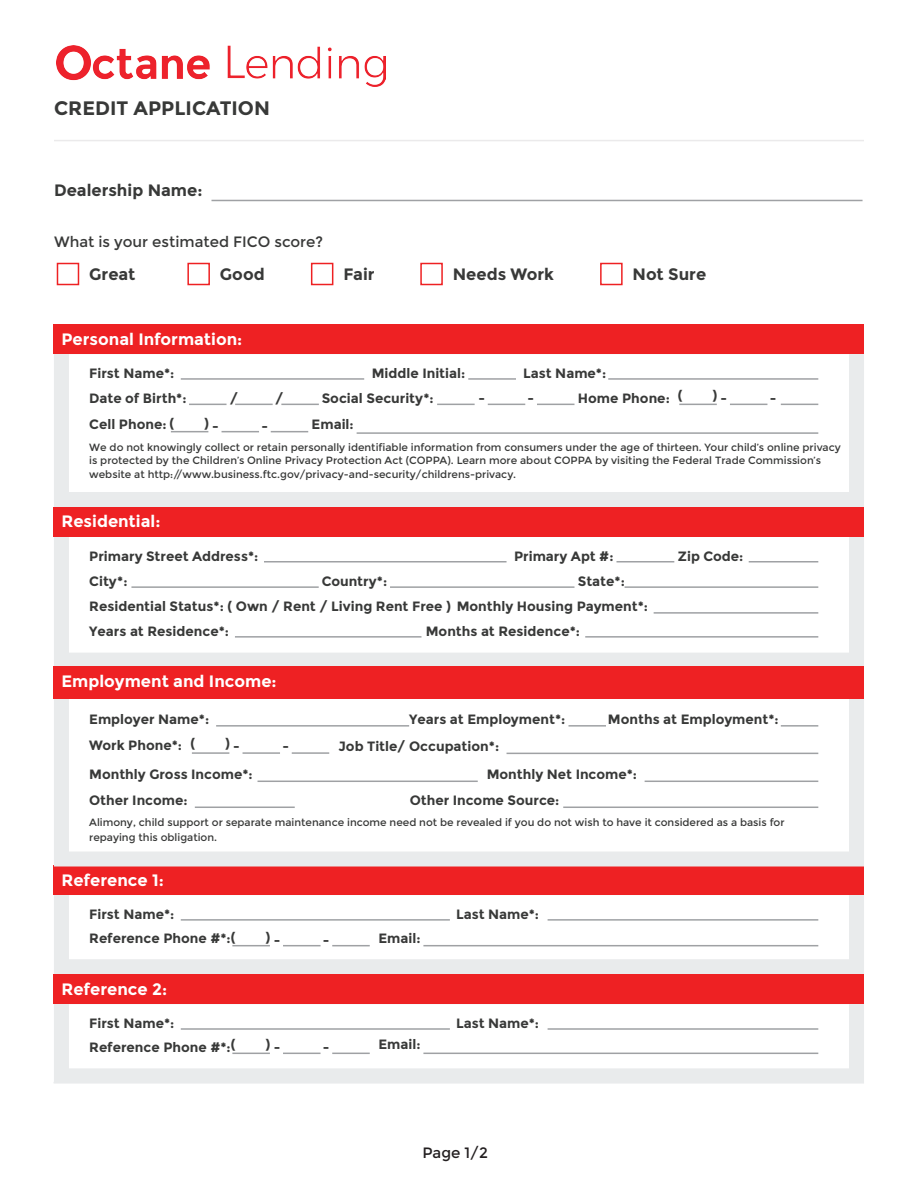
<style>
.page{position:relative;width:918px;height:1188px;background:#fff}
.page>*{position:absolute;margin:0;border:0;box-sizing:border-box;transform-origin:0 0}
.t1{font:700 19.5px "Montserrat";color:#383938}
.t2{font:700 16.5px "Montserrat";color:#fff}
.t3{font:700 16.5px "Montserrat";color:#383938}
.t4{font:15px "Montserrat";color:#383938}
.t5{font:15px "Montserrat";color:#231f20}
.t6{font:700 13.5px "Montserrat";color:#383938}
.t7{font:10.5px/13.5px "Montserrat";color:#383938}
</style>
<div class="page">
<hr style="left:212px;top:200px;width:651px;height:1px;background:#9fa1a4">
<hr style="left:54px;top:140px;width:810px;height:1px;background:#ebeaeb">
<div style="left:54px;top:339px;width:810px;height:168px;border:15px solid #e9ebec"></div>
<hr style="left:181px;top:378px;width:183px;height:2px;background:#9fa1a4">
<hr style="left:468px;top:378px;width:48px;height:2px;background:#9fa1a4">
<hr style="left:608px;top:378px;width:210px;height:2px;background:#9fa1a4">
<hr style="left:537px;top:404px;width:37px;height:1px;background:#9fa1a4">
<hr style="left:281px;top:404px;width:38px;height:1px;background:#9fa1a4">
<hr style="left:781px;top:404px;width:37px;height:1px;background:#9fa1a4">
<hr style="left:488px;top:404px;width:37px;height:1px;background:#9fa1a4">
<hr style="left:235px;top:404px;width:38px;height:1px;background:#9fa1a4">
<hr style="left:730px;top:404px;width:37px;height:1px;background:#9fa1a4">
<hr style="left:437px;top:404px;width:38px;height:1px;background:#9fa1a4">
<hr style="left:189px;top:404px;width:38px;height:1px;background:#9fa1a4">
<hr style="left:679px;top:404px;width:38px;height:1px;background:#9fa1a4">
<hr style="left:271px;top:431px;width:37px;height:1px;background:#9fa1a4">
<hr style="left:222px;top:431px;width:37px;height:1px;background:#9fa1a4">
<hr style="left:171px;top:431px;width:37px;height:1px;background:#9fa1a4">
<hr style="left:357px;top:432px;width:461px;height:2px;background:#9fa1a4">
<div style="left:54px;top:324px;width:810px;height:30px;background:#ee2123"></div>
<div style="left:54px;top:880px;width:810px;height:94px;border:15px solid #e9ebec"></div>
<hr style="left:181px;top:919px;width:269px;height:2px;background:#9fa1a4">
<hr style="left:548px;top:919px;width:270px;height:2px;background:#9fa1a4">
<hr style="left:332px;top:945px;width:38px;height:1px;background:#9fa1a4">
<hr style="left:283px;top:945px;width:38px;height:1px;background:#9fa1a4">
<hr style="left:232px;top:945px;width:38px;height:1px;background:#9fa1a4">
<hr style="left:423px;top:945px;width:395px;height:1px;background:#9fa1a4">
<div style="left:54px;top:865px;width:810px;height:30px;background:#ee2123"></div>
<hr style="left:53px;top:1082px;width:811px;height:1px;background:#eff1f2">
<div style="left:54px;top:989px;width:810px;height:94px;border:15px solid #e9ebec"></div>
<hr style="left:181px;top:1028px;width:269px;height:2px;background:#9fa1a4">
<hr style="left:548px;top:1028px;width:270px;height:2px;background:#9fa1a4">
<hr style="left:332px;top:1053px;width:38px;height:1px;background:#9fa1a4">
<hr style="left:283px;top:1053px;width:38px;height:1px;background:#9fa1a4">
<hr style="left:232px;top:1053px;width:38px;height:1px;background:#9fa1a4">
<hr style="left:423px;top:1053px;width:395px;height:1px;background:#9fa1a4">
<div style="left:54px;top:974px;width:810px;height:30px;background:#ee2123"></div>
<div style="left:54px;top:522px;width:810px;height:146px;border:15px solid #e9ebec"></div>
<hr style="left:264px;top:561px;width:243px;height:1px;background:#9fa1a4">
<hr style="left:616px;top:561px;width:58px;height:1px;background:#9fa1a4">
<hr style="left:749px;top:561px;width:69px;height:1px;background:#9fa1a4">
<hr style="left:131px;top:586px;width:188px;height:2px;background:#9fa1a4">
<hr style="left:235px;top:636px;width:186px;height:2px;background:#9fa1a4">
<hr style="left:585px;top:636px;width:233px;height:2px;background:#9fa1a4">
<hr style="left:390px;top:586px;width:184px;height:2px;background:#9fa1a4">
<hr style="left:625px;top:586px;width:193px;height:2px;background:#9fa1a4">
<hr style="left:654px;top:612px;width:164px;height:2px;background:#9fa1a4">
<div style="left:54px;top:507px;width:810px;height:30px;background:#ee2123"></div>
<div style="left:54px;top:684px;width:810px;height:183px;border:15px solid #e9ebec"></div>
<hr style="left:216px;top:725px;width:193px;height:2px;background:#9fa1a4">
<hr style="left:781px;top:725px;width:37px;height:2px;background:#9fa1a4">
<hr style="left:568px;top:725px;width:38px;height:2px;background:#9fa1a4">
<hr style="left:195px;top:807px;width:100px;height:1px;background:#9fa1a4">
<hr style="left:563px;top:807px;width:255px;height:1px;background:#9fa1a4">
<hr style="left:507px;top:753px;width:311px;height:1px;background:#9fa1a4">
<hr style="left:292px;top:752px;width:37px;height:2px;background:#9fa1a4">
<hr style="left:243px;top:752px;width:37px;height:2px;background:#9fa1a4">
<hr style="left:192px;top:752px;width:37px;height:2px;background:#9fa1a4">
<hr style="left:645px;top:781px;width:173px;height:1px;background:#9fa1a4">
<hr style="left:258px;top:781px;width:220px;height:1px;background:#9fa1a4">
<div style="left:54px;top:666px;width:810px;height:33px;background:#ee2123"></div>
<img style="left:56px;top:45px;width:329px;height:41px">
<div style="left:57px;top:263px;width:22px;height:22px;border:2px solid #ee2123"></div>
<div style="left:187px;top:263px;width:23px;height:22px;border:2px solid #ee2123"></div>
<div style="left:311px;top:263px;width:22px;height:22px;border:2px solid #ee2123"></div>
<div style="left:420px;top:263px;width:23px;height:22px;border:2px solid #ee2123"></div>
<div style="left:600px;top:263px;width:23px;height:22px;border:2px solid #ee2123"></div>
<p class="t1" style="left:54px;top:97px;width:217px">CREDIT APPLICATION</p>
<p class="t3" style="left:54px;top:180px;width:150px">Dealership Name:</p>
<p class="t4" style="left:54px;top:233px;width:271px">What is your estimated FICO score?</p>
<p class="t3" style="left:89px;top:265px;width:48px">Great</p>
<p class="t3" style="left:220px;top:265px;width:46px">Good</p>
<p class="t3" style="left:343px;top:265px;width:33px">Fair</p>
<p class="t3" style="left:453px;top:265px;width:103px">Needs Work</p>
<p class="t3" style="left:633px;top:265px;width:75px">Not Sure</p>
<p class="t2" style="left:61px;top:329px;width:182px">Personal Information:</p>
<p class="t6" style="left:89px;top:366px;width:87px">First Name*:</p>
<p class="t6" style="left:372px;top:366px;width:95px">Middle Initial:</p>
<p class="t6" style="left:523px;top:366px;width:85px">Last Name*:</p>
<p class="t6" style="left:322px;top:391px;width:114px">Social Security*:</p>
<p class="t6" style="left:578px;top:391px;width:93px">Home Phone:</p>
<p class="t6" style="left:89px;top:416px;width:87px">Cell Phone: (</p>
<p class="t6" style="left:312px;top:416px;width:44px">Email:</p>
<p class="t6" style="left:89px;top:391px;width:99px">Date of Birth*:</p>
<p class="t6" style="left:230px;top:391px;width:10px">/</p>
<p class="t6" style="left:275px;top:391px;width:10px">/</p>
<p class="t6" style="left:478px;top:391px;width:8px">-</p>
<p class="t6" style="left:528px;top:391px;width:8px">-</p>
<p class="t6" style="left:678px;top:388px;width:6px">(</p>
<p class="t6" style="left:713px;top:388px;width:6px">)</p>
<p class="t6" style="left:721px;top:391px;width:8px">-</p>
<p class="t6" style="left:770px;top:391px;width:8px">-</p>
<p class="t6" style="left:204px;top:415px;width:6px">)</p>
<p class="t6" style="left:212px;top:418px;width:8px">-</p>
<p class="t6" style="left:261px;top:418px;width:8px">-</p>
<p class="t7" style="left:89px;top:440px;width:753px">We do not knowingly collect or retain personally identifiable information from consumers under the age of thirteen. Your child’s online privacy is protected by the Children’s Online Privacy Protection Act (COPPA). Learn more about COPPA by visiting the Federal Trade Commission’s website at http://www.business.ftc.gov/privacy-and-security/childrens-privacy.</p>
<p class="t2" style="left:61px;top:512px;width:100px">Residential:</p>
<p class="t6" style="left:89px;top:548px;width:171px">Primary Street Address*:</p>
<p class="t6" style="left:514px;top:548px;width:101px">Primary Apt #:</p>
<p class="t6" style="left:678px;top:548px;width:67px">Zip Code:</p>
<p class="t6" style="left:322px;top:573px;width:67px">Country*:</p>
<p class="t6" style="left:578px;top:573px;width:48px">State*:</p>
<p class="t6" style="left:89px;top:599px;width:560px">Residential Status*: ( Own / Rent / Living Rent Free ) Monthly Housing Payment*:</p>
<p class="t6" style="left:89px;top:573px;width:40px">City*:</p>
<p class="t6" style="left:89px;top:623px;width:141px">Years at Residence*:</p>
<p class="t6" style="left:426px;top:623px;width:156px">Months at Residence*:</p>
<p class="t2" style="left:61px;top:671px;width:217px">Employment and Income:</p>
<p class="t6" style="left:89px;top:711px;width:122px">Employer Name*:</p>
<p class="t6" style="left:409px;top:711px;width:158px">Years at Employment*:</p>
<p class="t6" style="left:608px;top:711px;width:172px">Months at Employment*:</p>
<p class="t6" style="left:89px;top:737px;width:94px">Work Phone*:</p>
<p class="t6" style="left:339px;top:739px;width:162px">Job Title/ Occupation*:</p>
<p class="t6" style="left:89px;top:766px;width:165px">Monthly Gross Income*:</p>
<p class="t6" style="left:487px;top:766px;width:152px">Monthly Net Income*:</p>
<p class="t6" style="left:89px;top:792px;width:100px">Other Income:</p>
<p class="t6" style="left:410px;top:792px;width:151px">Other Income Source:</p>
<p class="t6" style="left:190px;top:735px;width:6px">(</p>
<p class="t6" style="left:225px;top:735px;width:6px">)</p>
<p class="t6" style="left:233px;top:738px;width:8px">-</p>
<p class="t6" style="left:282px;top:738px;width:8px">-</p>
<p class="t7" style="left:89px;top:815px;width:697px;line-height:15px">Alimony, child support or separate maintenance income need not be revealed if you do not wish to have it considered as a basis for repaying this obligation.</p>
<p class="t2" style="left:61px;top:870px;width:104px">Reference 1:</p>
<p class="t6" style="left:89px;top:906px;width:87px">First Name*:</p>
<p class="t6" style="left:456px;top:906px;width:85px">Last Name*:</p>
<p class="t6" style="left:89px;top:930px;width:148px">Reference Phone #*:(</p>
<p class="t6" style="left:266px;top:929px;width:6px">)</p>
<p class="t6" style="left:274px;top:932px;width:8px">-</p>
<p class="t6" style="left:323px;top:932px;width:8px">-</p>
<p class="t6" style="left:378px;top:930px;width:44px">Email:</p>
<p class="t2" style="left:61px;top:979px;width:107px">Reference 2:</p>
<p class="t6" style="left:89px;top:1016px;width:87px">First Name*:</p>
<p class="t6" style="left:456px;top:1016px;width:85px">Last Name*:</p>
<p class="t6" style="left:89px;top:1039px;width:143px">Reference Phone #*:</p>
<p class="t6" style="left:231px;top:1037px;width:6px">(</p>
<p class="t6" style="left:266px;top:1037px;width:6px">)</p>
<p class="t6" style="left:274px;top:1040px;width:8px">-</p>
<p class="t6" style="left:323px;top:1040px;width:8px">-</p>
<p class="t6" style="left:378px;top:1037px;width:44px">Email:</p>
<p class="t5" style="left:422px;top:1144px;width:67px">Page 1/2</p>
</div>
